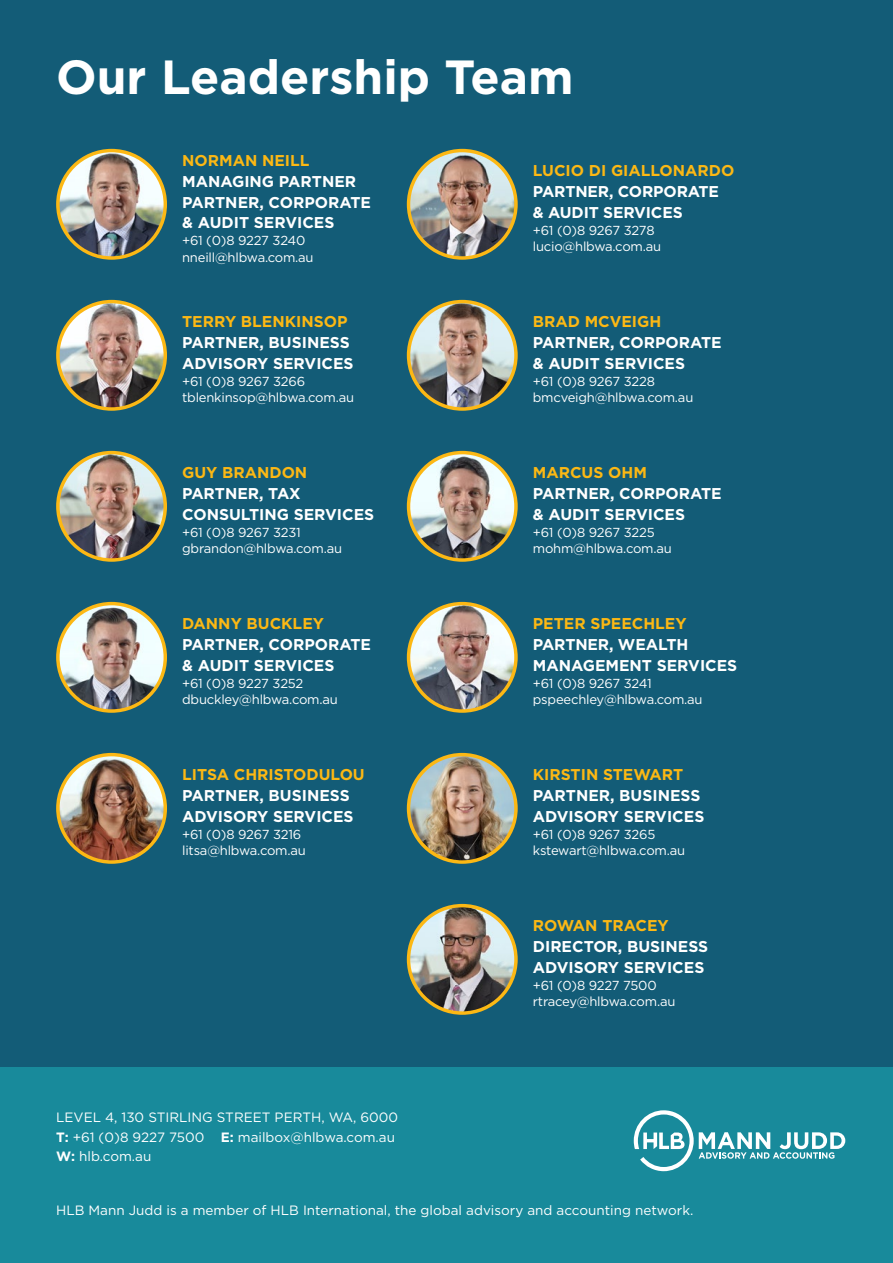
<style>
.page{position:relative;width:893px;height:1263px;background:#135c77}
.page>*{position:absolute;margin:0;border:0;box-sizing:border-box;transform-origin:0 0}
.t1{font:700 47.85px "Gotham";color:#fff}
.t2{font:700 15.6px/20.9px "Gotham";color:#fff}
.t3{font:700 15.6px "Gotham";color:#fcb814}
.t4{font:13.5px/19.5px "Gotham";color:#fff}
.t5{font:13.05px/16.6px "Gotham";letter-spacing:-.015em;color:#fff}
.s1{font-weight:700}
</style>
<div class="page">
<div style="left:0;top:1067px;width:893px;height:196px;background:#188a9b"></div>
<svg style="left:634px;top:1110px;width:211px;height:61px"></svg>
<img style="left:58px;top:151px;width:107px;height:107px">
<div style="left:56px;top:149px;width:111px;height:111px;border:3px solid #fcb814;border-radius:50%"></div>
<img style="left:409px;top:302px;width:107px;height:107px">
<div style="left:407px;top:300px;width:111px;height:111px;border:3px solid #fcb814;border-radius:50%"></div>
<img style="left:58px;top:302px;width:107px;height:107px">
<div style="left:56px;top:300px;width:111px;height:111px;border:3px solid #fcb814;border-radius:50%"></div>
<img style="left:409px;top:604px;width:107px;height:107px">
<div style="left:407px;top:602px;width:111px;height:111px;border:3px solid #fcb814;border-radius:50%"></div>
<img style="left:58px;top:453px;width:107px;height:107px">
<div style="left:56px;top:451px;width:111px;height:111px;border:3px solid #fcb814;border-radius:50%"></div>
<img style="left:58px;top:755px;width:107px;height:107px">
<div style="left:56px;top:753px;width:111px;height:111px;border:3px solid #fcb814;border-radius:50%"></div>
<img style="left:409px;top:755px;width:107px;height:107px">
<div style="left:407px;top:753px;width:111px;height:111px;border:3px solid #fcb814;border-radius:50%"></div>
<img style="left:409px;top:151px;width:107px;height:107px">
<div style="left:407px;top:149px;width:111px;height:111px;border:3px solid #fcb814;border-radius:50%"></div>
<img style="left:409px;top:453px;width:107px;height:107px">
<div style="left:407px;top:451px;width:111px;height:111px;border:3px solid #fcb814;border-radius:50%"></div>
<img style="left:58px;top:604px;width:107px;height:107px">
<div style="left:56px;top:602px;width:111px;height:111px;border:3px solid #fcb814;border-radius:50%"></div>
<img style="left:409px;top:906px;width:107px;height:107px">
<div style="left:407px;top:904px;width:111px;height:111px;border:3px solid #fcb814;border-radius:50%"></div>
<h1 class="t1" style="left:56px;top:45px;width:519px">Our Leadership Team</h1>
<p class="t3" style="left:182px;top:150px;width:129px">NORMAN NEILL</p>
<p class="t2" style="left:182px;top:171px;width:190px">MANAGING PARTNER<br>PARTNER, CORPORATE &amp; AUDIT SERVICES</p>
<p class="t5" style="left:182px;top:232px;width:133px">+61 (0)8 9227 3240 nneill@hlbwa.com.au</p>
<p class="t3" style="left:182px;top:311px;width:167px">TERRY BLENKINSOP</p>
<p class="t2" style="left:182px;top:332px;width:173px">PARTNER, BUSINESS<br>ADVISORY SERVICES</p>
<p class="t5" style="left:182px;top:372px;width:173px">+61 (0)8 9267 3266 tblenkinsop@hlbwa.com.au</p>
<p class="t3" style="left:182px;top:462px;width:127px">GUY BRANDON</p>
<p class="t2" style="left:182px;top:483px;width:194px">PARTNER, TAX<br>CONSULTING SERVICES</p>
<p class="t5" style="left:182px;top:523px;width:161px">+61 (0)8 9267 3231 gbrandon@hlbwa.com.au</p>
<p class="t3" style="left:182px;top:613px;width:143px">DANNY BUCKLEY</p>
<p class="t2" style="left:182px;top:634px;width:190px">PARTNER, CORPORATE &amp; AUDIT SERVICES</p>
<p class="t5" style="left:182px;top:674px;width:157px">+61 (0)8 9227 3252 dbuckley@hlbwa.com.au</p>
<p class="t3" style="left:182px;top:764px;width:184px">LITSA CHRISTODULOU</p>
<p class="t2" style="left:182px;top:785px;width:173px">PARTNER, BUSINESS<br>ADVISORY SERVICES</p>
<p class="t5" style="left:182px;top:825px;width:125px">+61 (0)8 9267 3216 litsa@hlbwa.com.au</p>
<p class="t4" style="left:56px;top:1108px;width:344px">LEVEL 4, 130 STIRLING STREET PERTH, WA, 6000<br><span class="s1">T:</span> +61 (0)8 9227 7500 <span class="s1">E:</span> mailbox@hlbwa.com.au<br><span class="s1">W:</span> hlb.com.au</p>
<p class="t3" style="left:533px;top:160px;width:203px">LUCIO DI GIALLONARDO</p>
<p class="t2" style="left:533px;top:181px;width:188px">PARTNER, CORPORATE &amp; AUDIT SERVICES</p>
<p class="t5" style="left:533px;top:221px;width:130px">+61 (0)8 9267 3278 lucio@hlbwa.com.au</p>
<p class="t3" style="left:533px;top:311px;width:130px">BRAD MCVEIGH</p>
<p class="t2" style="left:533px;top:332px;width:190px">PARTNER, CORPORATE &amp; AUDIT SERVICES</p>
<p class="t5" style="left:533px;top:372px;width:162px">+61 (0)8 9267 3228 bmcveigh@hlbwa.com.au</p>
<p class="t3" style="left:533px;top:462px;width:116px">MARCUS OHM</p>
<p class="t2" style="left:533px;top:483px;width:190px">PARTNER, CORPORATE &amp; AUDIT SERVICES</p>
<p class="t5" style="left:533px;top:523px;width:141px">+61 (0)8 9267 3225 mohm@hlbwa.com.au</p>
<p class="t3" style="left:533px;top:613px;width:155px">PETER SPEECHLEY</p>
<p class="t2" style="left:533px;top:634px;width:206px">PARTNER, WEALTH<br>MANAGEMENT SERVICES</p>
<p class="t5" style="left:533px;top:674px;width:171px">+61 (0)8 9267 3241 pspeechley@hlbwa.com.au</p>
<p class="t3" style="left:533px;top:764px;width:152px">KIRSTIN STEWART</p>
<p class="t2" style="left:533px;top:785px;width:173px">PARTNER, BUSINESS<br>ADVISORY SERVICES</p>
<p class="t5" style="left:533px;top:825px;width:154px">+61 (0)8 9267 3265 kstewart@hlbwa.com.au</p>
<p class="t3" style="left:533px;top:915px;width:137px">ROWAN TRACEY</p>
<p class="t2" style="left:533px;top:936px;width:177px">DIRECTOR, BUSINESS<br>ADVISORY SERVICES</p>
<p class="t5" style="left:533px;top:976px;width:144px">+61 (0)8 9227 7500 rtracey@hlbwa.com.au</p>
<p class="t4" style="left:56px;top:1200px;width:639px">HLB Mann Judd is a member of HLB International, the global advisory and accounting network.</p>
</div>
